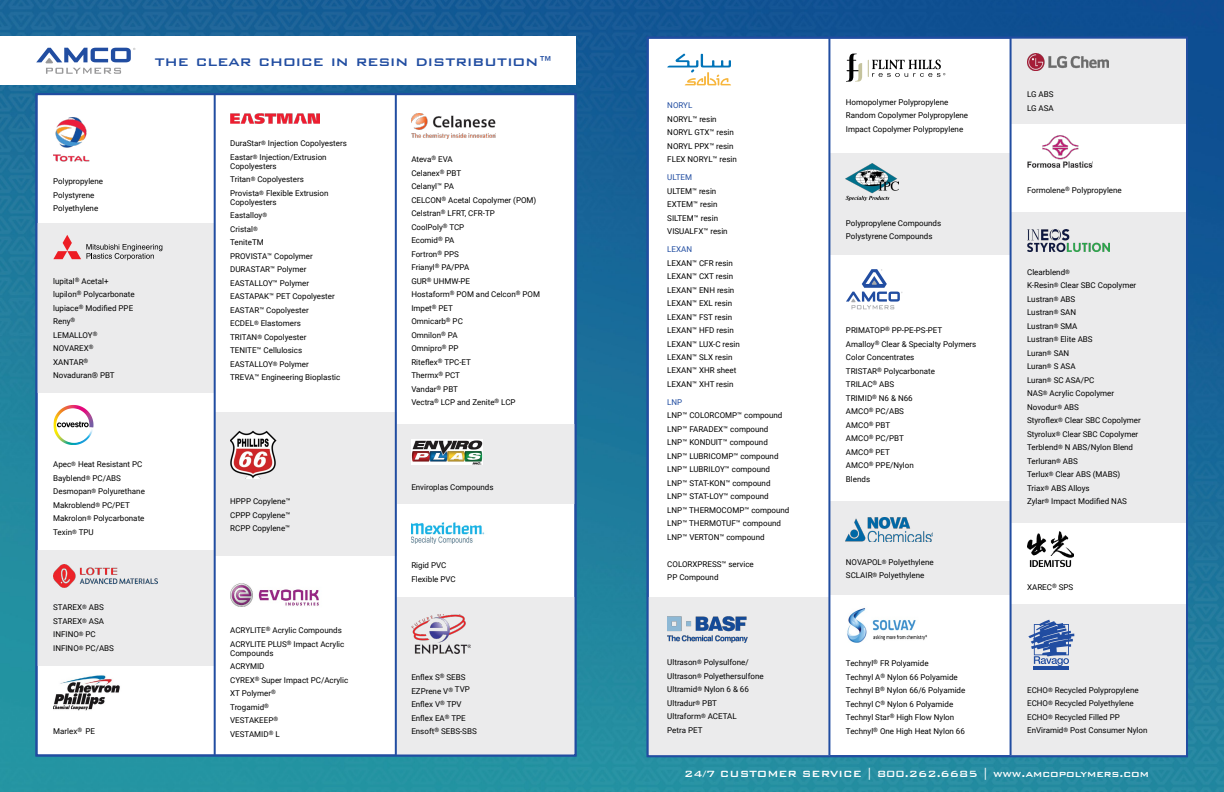
<style>
.page{position:relative;width:1224px;height:792px;background:#fff}
.page>*{position:absolute;margin:0;border:0;box-sizing:border-box;transform-origin:0 0}
.t1{font:500 18px "Bank Gothic BT";color:#214da1}
.t2{font:500 12px "Bank Gothic BT";color:#fff}
.t3{font:8px/13.5px "Roboto";color:#000}
.t4{font:8px "Roboto";color:#214da1}
.s1{font-size:6px}
</style>
<div class="page">
<img style="left:0;top:0;width:1224px;height:792px">
<div style="left:36px;top:93px;width:540px;height:663px;background:#fff"></div>
<div style="left:647px;top:37px;width:541px;height:720px;background:#fff"></div>
<img style="left:411px;top:113px;width:85px;height:25px">
<div style="left:36px;top:223px;width:179px;height:170px;background:#ebebec"></div>
<div style="left:36px;top:550px;width:179px;height:116px;background:#ebebec"></div>
<div style="left:215px;top:412px;width:182px;height:144px;background:#ebebec"></div>
<div style="left:396px;top:597px;width:180px;height:158px;background:#ebebec"></div>
<div style="left:396px;top:425px;width:180px;height:79px;background:#ebebec"></div>
<div style="left:648px;top:597px;width:182px;height:159px;background:#ebebec"></div>
<div style="left:830px;top:502px;width:180px;height:93px;background:#ebebec"></div>
<div style="left:830px;top:153px;width:180px;height:102px;background:#ebebec"></div>
<div style="left:1010px;top:38px;width:177px;height:86px;background:#ebebec"></div>
<div style="left:1010px;top:212px;width:177px;height:311px;background:#ebebec"></div>
<div style="left:1010px;top:604px;width:177px;height:152px;background:#ebebec"></div>
<svg style="left:846px;top:269px;width:56px;height:40px"></svg>
<img style="left:846px;top:164px;width:52px;height:36px">
<img style="left:847px;top:608px;width:80px;height:34px">
<img style="left:53px;top:117px;width:37px;height:44px">
<img style="left:1027px;top:531px;width:47px;height:35px">
<img style="left:53px;top:565px;width:105px;height:22px">
<img style="left:1027px;top:54px;width:81px;height:17px">
<img style="left:1027px;top:135px;width:66px;height:33px">
<svg style="left:667px;top:53px;width:64px;height:32px"></svg>
<img style="left:667px;top:616px;width:80px;height:26px">
<img style="left:53px;top:675px;width:67px;height:35px">
<img style="left:230px;top:113px;width:90px;height:10px">
<img style="left:411px;top:522px;width:74px;height:21px">
<img style="left:230px;top:431px;width:47px;height:48px">
<img style="left:846px;top:517px;width:86px;height:25px">
<img style="left:411px;top:440px;width:72px;height:25px">
<img style="left:1027px;top:230px;width:82px;height:22px">
<img style="left:411px;top:614px;width:59px;height:40px">
<img style="left:230px;top:583px;width:89px;height:24px">
<hr style="left:1034px;top:667px;width:35px;height:3px;background:#214da1">
<svg style="left:1028px;top:620px;width:46px;height:46px"></svg>
<svg style="left:846px;top:54px;width:16px;height:28px"></svg>
<svg style="left:868px;top:60px;width:77px;height:17px"></svg>
<svg style="left:73px;top:421px;width:16px;height:6px"></svg>
<img style="left:53px;top:405px;width:20px;height:33px">
<svg style="left:53px;top:235px;width:109px;height:25px"></svg>
<div style="left:0;top:36px;width:576px;height:49px;background:#fff"></div>
<svg style="left:36px;top:48px;width:99px;height:26px"></svg>
<hr style="left:214px;top:93px;width:2px;height:662px;background:#214da1">
<hr style="left:395px;top:93px;width:2px;height:662px;background:#214da1">
<hr style="left:828px;top:37px;width:2px;height:718px;background:#214da1">
<hr style="left:1010px;top:37px;width:2px;height:718px;background:#214da1">
<div style="left:36px;top:93px;width:540px;height:663px;border:2px solid #214da1"></div>
<h1 class="t1" style="left:154px;top:52px;width:400px">the clear choice in resin distribution™</h1>
<p class="t3" style="left:53px;top:175px;width:52px">Polypropylene<br>Polystyrene<br>Polyethylene</p>
<p class="t3" style="left:53px;top:274px;width:83px">lupital<sup>®</sup> Acetal+ lupilon<sup>®</sup> Polycarbonate lupiace<sup>®</sup> Modified PPE<br>Reny<sup>®<br></sup>LEMALLOY<sup>®<br></sup>NOVAREX<sup>®<br></sup>XANTAR<sup>®<br></sup>Novaduran® PBT</p>
<p class="t3" style="left:53px;top:457px;width:93px">Apec<span class="s1">®</span> Heat Resistant PC<br>Bayblend<span class="s1">®</span> PC/ABS<br>Desmopan<span class="s1">®</span> Polyurethane<br>Makroblend<span class="s1">®</span> PC/PET<br>Makrolon<span class="s1">®</span> Polycarbonate<br>Texin<span class="s1">®</span> TPU</p>
<p class="t3" style="left:230px;top:137px;width:118px">DuraStar<span class="s1">®</span> Injection Copolyesters<br>Eastar<span class="s1">®</span> Injection/Extrusion</p>
<p class="t3" style="left:230px;top:159px;width:100px">Copolyesters<br>Tritan<span class="s1">®</span> Copolyesters<br>Provista<span class="s1">®</span> Flexible Extrusion</p>
<p class="t3" style="left:230px;top:195px;width:112px">Copolyesters<br>Eastalloy<span class="s1">®<br></span>Cristal<span class="s1">®<br></span>TeniteTM<br>PROVISTA™ Copolymer<br>DURASTAR™ Polymer<br>EASTALLOY™ Polymer<br>EASTAPAK™ PET Copolyester<br>EASTAR™ Copolyester<br>ECDEL<span class="s1">®</span> Elastomers<br>TRITAN<span class="s1">®</span> Copolyester<br>TENITE™ Cellulosics<br>EASTALLOY<span class="s1">®</span> Polymer<br>TREVA™ Engineering Bioplastic</p>
<p class="t3" style="left:230px;top:494px;width:62px;text-align:justify">HPPP Copylene™ CPPP Copylene™ RCPP Copylene™</p>
<p class="t3" style="left:411px;top:152px;width:130px">Ateva<sup>®</sup> EVA<br>Celanex<sup>®</sup> PBT<br>Celanyl™ PA<br>CELCON<sup>®</sup> Acetal Copolymer (POM)<br>Celstran<sup>®</sup> LFRT, CFR-TP<br>CoolPoly<sup>®</sup> TCP<br>Ecomid<sup>®</sup> PA<br>Fortron<sup>®</sup> PPS<br>Frianyl<sup>®</sup> PA/PPA<br>GUR<sup>®</sup> UHMW-PE<br>Hostaform<sup>®</sup> POM and Celcon<sup>®</sup> POM<br>Impet<sup>®</sup> PET<br>Omnicarb<sup>®</sup> PC<br>Omnilon<sup>®</sup> PA<br>Omnipro<sup>®</sup> PP<br>Riteflex<sup>®</sup> TPC-ET<br>Thermx<sup>®</sup> PCT<br>Vandar<sup>®</sup> PBT<br>Vectra<sup>®</sup> LCP and Zenite<sup>®</sup> LCP</p>
<p class="t3" style="left:411px;top:480px;width:84px">Enviroplas Compounds</p>
<p class="t3" style="left:411px;top:559px;width:46px">Rigid PVC<br>Flexible PVC</p>
<p class="t4" style="left:667px;top:100px;width:27px">NORYL</p>
<p class="t3" style="left:667px;top:112px;width:71px">NORYL™ resin<br>NORYL GTX™ resin<br>NORYL PPX™ resin<br>FLEX NORYL™ resin</p>
<p class="t4" style="left:667px;top:172px;width:26px">ULTEM</p>
<p class="t3" style="left:667px;top:184px;width:62px">ULTEM™ resin<br>EXTEM™ resin<br>SILTEM™ resin<br>VISUALFX™ resin</p>
<p class="t4" style="left:667px;top:244px;width:26px">LEXAN</p>
<p class="t3" style="left:667px;top:256px;width:74px">LEXAN™ CFR resin<br>LEXAN™ CXT resin<br>LEXAN™ ENH resin<br>LEXAN™ EXL resin<br>LEXAN™ FST resin<br>LEXAN™ HFD resin<br>LEXAN™ LUX-C resin<br>LEXAN™ SLX resin<br>LEXAN™ XHR sheet<br>LEXAN™ XHT resin</p>
<p class="t4" style="left:667px;top:397px;width:17px">LNP</p>
<p class="t3" style="left:667px;top:409px;width:124px">LNP™ COLORCOMP™ compound<br>LNP™ FARADEX™ compound<br>LNP™ KONDUIT™ compound<br>LNP™ LUBRICOMP™ compound<br>LNP™ LUBRILOY™ compound<br>LNP™ STAT-KON™ compound<br>LNP™ STAT-LOY™ compound<br>LNP™ THERMOCOMP™ compound<br>LNP™ THERMOTUF™ compound<br>LNP™ VERTON™ compound</p>
<p class="t3" style="left:667px;top:557px;width:88px">COLORXPRESS™ service<br>PP Compound</p>
<p class="t3" style="left:53px;top:600px;width:62px">STAREX<span class="s1">®</span> ABS<br>STAREX<span class="s1">®</span> ASA<br>INFINO<span class="s1">®</span> PC<br>INFINO<span class="s1">®</span> PC/ABS</p>
<p class="t3" style="left:230px;top:623px;width:116px">ACRYLITE<sup>®</sup> Acrylic Compounds<br>ACRYLITE PLUS<sup>®</sup> Impact Acrylic</p>
<p class="t3" style="left:230px;top:646px;width:120px">Compounds<br>ACRYMID<br>CYREX<sup>®</sup> Super Impact PC/Acrylic<br>XT Polymer<sup>®<br></sup>Trogamid<sup>®<br></sup>VESTAKEEP<sup>®<br></sup>VESTAMID<sup>®</sup> L</p>
<p class="t3" style="left:667px;top:655px;width:98px">Ultrason<span class="s1">®</span> Polysulfone/<br>Ultrason<span class="s1">®</span> Polyethersulfone<br>Ultramid<span class="s1">®</span> Nylon 6 &amp; 66<br>Ultradur<span class="s1">®</span> PBT<br>Ultraform<span class="s1">®</span> ACETAL</p>
<p class="t3" style="left:411px;top:671px;width:67px">Enflex S<sup>®</sup> SEBS<br>EZPrene V<sup>®</sup> TVP<br>Enflex V<sup>®</sup> TPV<br>Enflex EA<sup>®</sup> TPE<br>Ensoft<sup>®</sup> SEBS-SBS</p>
<p class="t3" style="left:53px;top:725px;width:43px">Marlex<sup>®</sup> PE</p>
<p class="t3" style="left:667px;top:723px;width:37px">Petra PET</p>
<p class="t3" style="left:846px;top:95px;width:124px">Homopolymer Polypropylene<br>Random Copolymer Polypropylene<br>Impact Copolymer Polypropylene</p>
<p class="t3" style="left:846px;top:216px;width:97px">Polypropylene Compounds<br>Polystyrene Compounds</p>
<p class="t3" style="left:846px;top:323px;width:132px">PRIMATOP<sup>®</sup> PP-PE-PS-PET<br>Amalloy<sup>®</sup> Clear &amp; Specialty Polymers<br>Color Concentrates<br>TRISTAR<sup>®</sup> Polycarbonate<br>TRILAC<sup>®</sup> ABS<br>TRIMID<sup>®</sup> N6 &amp; N66<br>AMCO<sup>®</sup> PC/ABS<br>AMCO<sup>®</sup> PBT<br>AMCO<sup>®</sup> PC/PBT<br>AMCO<sup>®</sup> PET<br>AMCO<sup>®</sup> PPE/Nylon<br>Blends</p>
<p class="t3" style="left:846px;top:555px;width:89px">NOVAPOL<span class="s1">®</span> Polyethylene<br>SCLAIR<span class="s1">®</span> Polyethylene</p>
<p class="t3" style="left:846px;top:656px;width:121px">Technyl<sup>®</sup> FR Polyamide<br>Technyl A<sup>®</sup> Nylon 66 Polyamide<br>Technyl B<sup>®</sup> Nylon 66/6 Polyamide<br>Technyl C<sup>®</sup> Nylon 6 Polyamide<br>Technyl Star<sup>®</sup> High Flow Nylon<br>Technyl<sup>®</sup> One High Heat Nylon 66</p>
<p class="t3" style="left:1027px;top:87px;width:28px">LG ABS<br>LG ASA</p>
<p class="t3" style="left:1027px;top:183px;width:96px">Formolene<sup>®</sup> Polypropylene</p>
<p class="t3" style="left:1027px;top:265px;width:115px">Clearblend<span class="s1">®<br></span>K-Resin<span class="s1">®</span> Clear SBC Copolymer<br>Lustran<span class="s1">®</span> ABS<br>Lustran<span class="s1">®</span> SAN<br>Lustran<span class="s1">®</span> SMA<br>Lustran<span class="s1">®</span> Elite ABS<br>Luran<span class="s1">®</span> SAN<br>Luran<span class="s1">®</span> S ASA<br>Luran<span class="s1">®</span> SC ASA/PC<br>NAS<span class="s1">®</span> Acrylic Copolymer<br>Novodur<span class="s1">®</span> ABS<br>Styroflex<span class="s1">®</span> Clear SBC Copolymer<br>Styrolux<span class="s1">®</span> Clear SBC Copolymer<br>Terblend<span class="s1">®</span> N ABS/Nylon Blend<br>Terluran<span class="s1">®</span> ABS<br>Terlux<span class="s1">®</span> Clear ABS (MABS)<br>Triax<span class="s1">®</span> ABS Alloys<br>Zylar<span class="s1">®</span> Impact Modified NAS</p>
<p class="t3" style="left:1027px;top:580px;width:48px">XAREC<sup>®</sup> SPS</p>
<p class="t3" style="left:1027px;top:683px;width:122px">ECHO<span class="s1">®</span> Recycled Polypropylene<br>ECHO<span class="s1">®</span> Recycled Polyethylene<br>ECHO<span class="s1">®</span> Recycled Filled PP<br>EnViramid<span class="s1">®</span> Post Consumer Nylon</p>
<h2 class="t2" style="left:684px;top:767px;width:466px">24/7 CUSTOMER SERVICE | 800.262.6685 | www.amcopolymers.com</h2>
</div>
